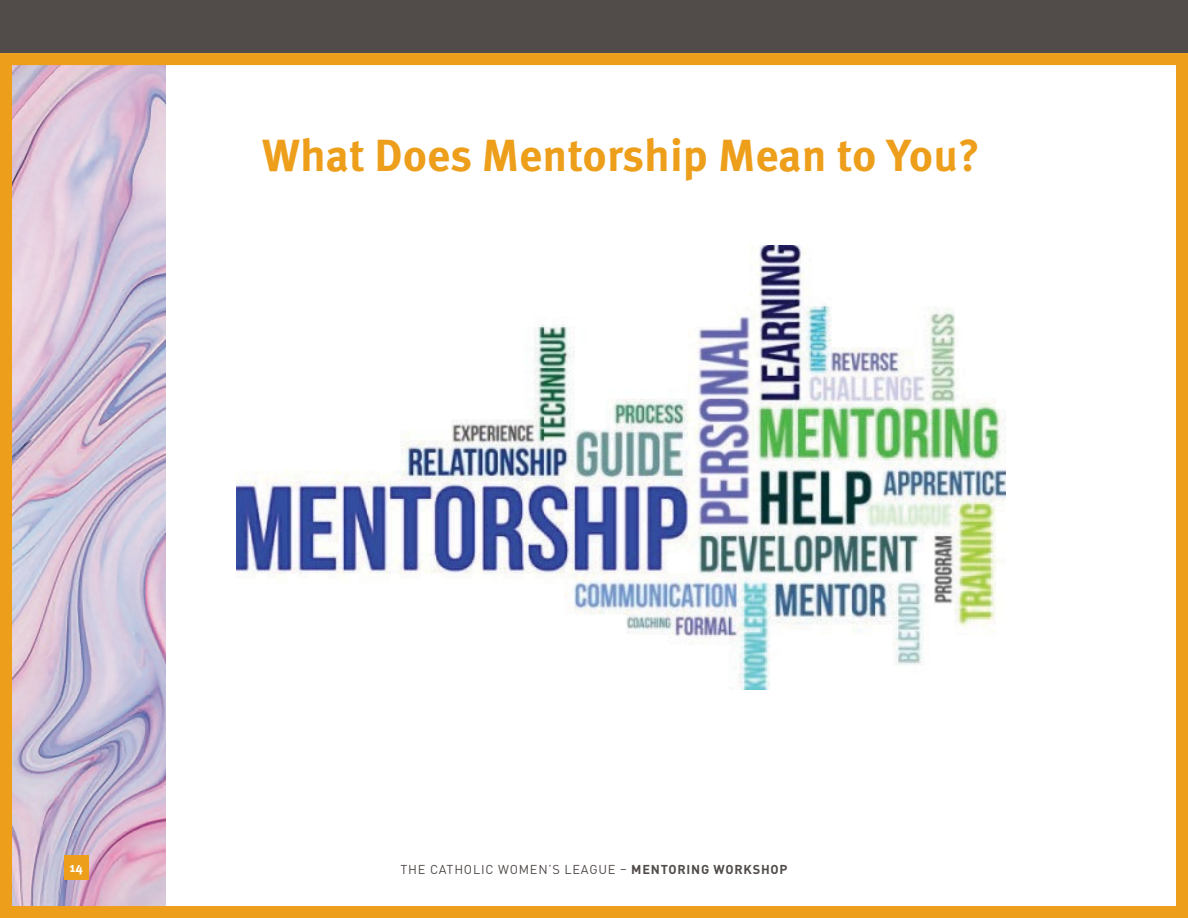
<style>
.page{position:relative;width:1188px;height:918px;background:#fff}
.page>*{position:absolute;margin:0;border:0;box-sizing:border-box;transform-origin:0 0}
.t1{font:700 45px "Meta Pro";color:#ed9e1a}
.t2{font:700 13.5px "Meta Pro";color:#fff}
.t3{font:12.75px "DIN Pro";letter-spacing:.06em;color:#514b49}
.s1{font-weight:700}
</style>
<div class="page">
<img style="left:13px;top:66px;width:153px;height:839px">
<div style="left:0;top:0;width:1188px;height:53px;background:#514b49"></div>
<div style="left:64px;top:855px;width:25px;height:25px;background:#ed9e1a"></div>
<div style="left:0;top:53px;width:1188px;height:865px;border:12px solid #ed9e1a"></div>
<img style="left:237px;top:245px;width:768px;height:445px">
<h1 class="t1" style="left:262px;top:120px;width:719px">What Does Mentorship Mean to You?</h1>
<p class="t2" style="left:70px;top:857px;width:15px">14</p>
<p class="t3" style="left:400px;top:860px;width:389px">THE CATHOLIC WOMEN’S LEAGUE – <span class="s1">MENTORING WORKSHOP</span></p>
</div>
